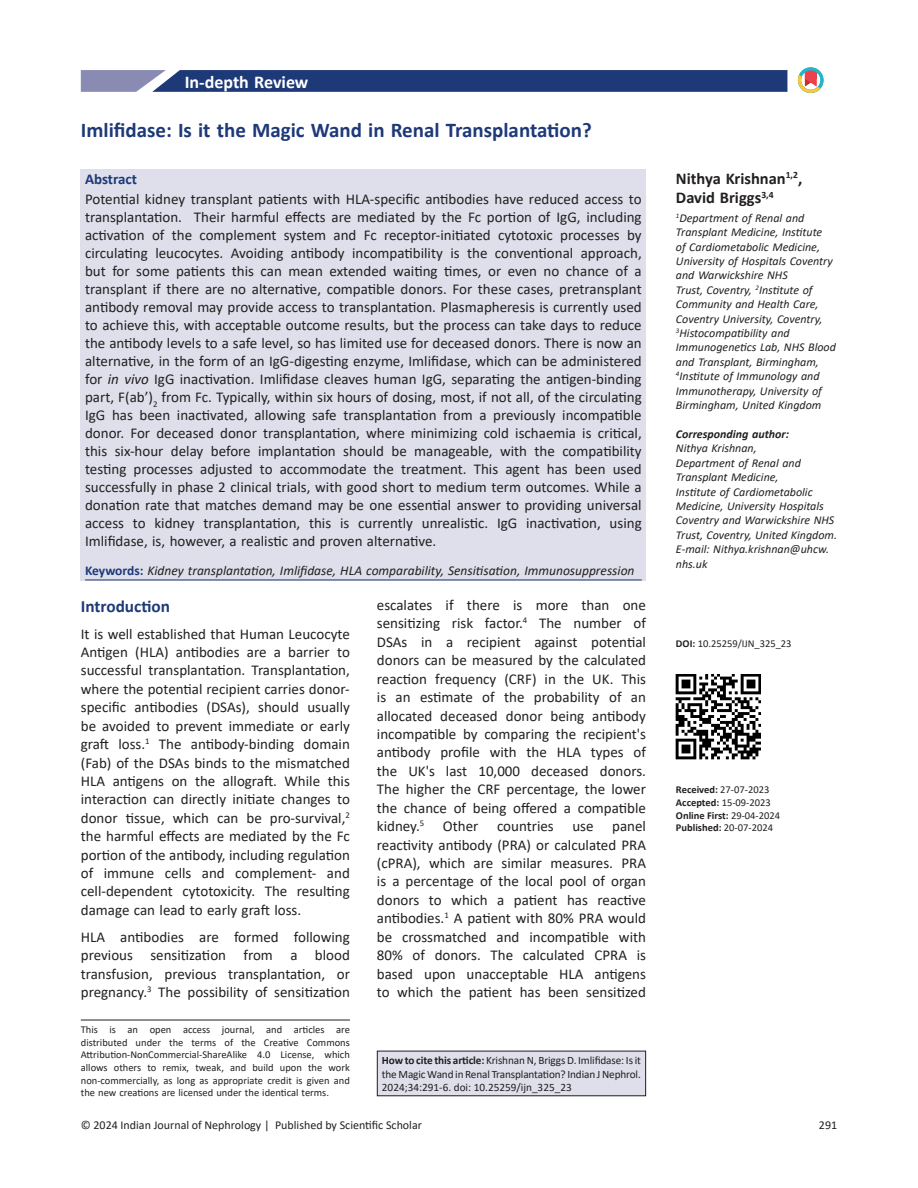
<style>
.page{position:relative;width:918px;height:1188px;background:#fff}
.page>*{position:absolute;margin:0;border:0;box-sizing:border-box;transform-origin:0 0}
.title-text{font:700 21px "Calibri";color:#1e3978}
.suptit{font:700 18px "Calibri";color:#fff}
.heading1{font:700 17.25px "Calibri";color:#1e3978}
.aut-grp{font:700 16.5px/19.5px "Calibri";color:#231f20}
.ABS{font:15px/18px "Calibri";color:#231f20;text-align:justify}
.para{font:15px/18.5px "Calibri";color:#231f20;text-align:justify}
.para_firstDropCaps{font:15px/18.5px "Calibri";color:#231f20;text-align:justify}
.ABSH{font:700 15px "Calibri";color:#1e3978}
.KWD{font:italic 13.5px "Calibri";color:#231f20}
.aut-aff_first_last{font:italic 12px/14.4px "Calibri";color:#231f20}
.cores-author{font:italic 12px/14.4px "Calibri";color:#231f20}
.t1{font:12px "Calibri";color:#231f20}
.citation_para{font:11.25px/13.5px "Calibri";letter-spacing:-.01em;color:#231f20;text-align:justify}
.doi_para{font:10.5px/12.6px "Calibri";color:#231f20;text-align:justify}
.epub_date{font:700 10.5px "Calibri";color:#231f20}
.published_date{font:700 10.5px "Calibri";color:#231f20}
.received_date{font:10.5px "Calibri";color:#231f20}
.accepted_date{font:10.5px "Calibri";color:#231f20}
.s1{font-style:italic}
.s2{font-weight:700;font-style:normal;color:#1e3978}
.s3{font-weight:700}
.s4{font-weight:400}
</style>
<div class="page">
<svg style="left:81px;top:70px;width:706px;height:22px;background:#2f4781"></svg>
<hr style="left:81px;top:1020px;width:269px;height:1px;background:#231f20">
<div style="left:377px;top:1051px;width:269px;height:45px;background:#dedfea"></div>
<div style="left:377px;top:1051px;width:269px;height:45px;border:1px solid #231f20"></div>
<svg style="left:798px;top:67px;width:25px;height:26px"></svg>
<img style="left:676px;top:674px;width:85px;height:85px">
<div style="left:81px;top:169px;width:565px;height:411px;background:#dedfea"></div>
<hr style="left:85px;top:580px;width:557px;height:1px;background:#1e3978">
<p class="suptit" style="left:185px;top:69px;width:125px">In-depth Review</p>
<p class="title-text" style="left:81px;top:116px;width:513px">Imlifidase: Is it the Magic Wand in Renal Transplantation?</p>
<p class="ABSH" style="left:85px;top:169px;width:53px">Abstract</p>
<p class="ABS" style="left:85px;top:190px;width:558px">Potential kidney transplant patients with HLA-specific antibodies have reduced access to transplantation. Their harmful effects are mediated by the Fc portion of IgG, including activation of the complement system and Fc receptor-initiated cytotoxic processes by circulating leucocytes. Avoiding antibody incompatibility is the conventional approach, but for some patients this can mean extended waiting times, or even no chance of a transplant if there are no alternative, compatible donors. For these cases, pretransplant antibody removal may provide access to transplantation. Plasmapheresis is currently used to achieve this, with acceptable outcome results, but the process can take days to reduce the antibody levels to a safe level, so has limited use for deceased donors. There is now an alternative, in the form of an IgG-digesting enzyme, Imlifidase, which can be administered for <span class="s1">in vivo</span> IgG inactivation. Imlifidase cleaves human IgG, separating the antigen-binding part, F(ab’)<sub>2</sub> from Fc. Typically, within six hours of dosing, most, if not all, of the circulating IgG has been inactivated, allowing safe transplantation from a previously incompatible donor. For deceased donor transplantation, where minimizing cold ischaemia is critical, this six-hour delay before implantation should be manageable, with the compatibility testing processes adjusted to accommodate the treatment. This agent has been used successfully in phase 2 clinical trials, with good short to medium term outcomes. While a donation rate that matches demand may be one essential answer to providing universal access to kidney transplantation, this is currently unrealistic. IgG inactivation, using Imlifidase, is, however, a realistic and proven alternative.</p>
<p class="KWD" style="left:85px;top:561px;width:551px"><span class="s2">Keywords:</span> Kidney transplantation, Imlifidase, HLA comparability, Sensitisation, Immunosuppression</p>
<p class="heading1" style="left:81px;top:594px;width:91px">Introduction</p>
<p class="para_firstDropCaps" style="left:81px;top:624px;width:271px">It is well established that Human Leucocyte Antigen (HLA) antibodies are a barrier to successful transplantation. Transplantation, where the potential recipient carries donor&shy;specific antibodies (DSAs), should usually be avoided to prevent immediate or early graft loss.<sup>1</sup> The antibody-binding domain (Fab) of the DSAs binds to the mismatched HLA antigens on the allograft. While this interaction can directly initiate changes to donor tissue, which can be pro-survival,<sup>2 </sup>the harmful effects are mediated by the Fc portion of the antibody, including regulation of immune cells and complement- and cell-dependent cytotoxicity. The resulting damage can lead to early graft loss.</p>
<p class="para" style="left:81px;top:927px;width:271px">HLA antibodies are formed following previous sensitization from a blood transfusion, previous transplantation, or pregnancy.<sup>3</sup> The possibility of sensitization</p>
<p class="doi_para" style="left:81px;top:1023px;width:271px">This is an open access journal, and articles are distributed under the terms of the Creative Commons Attribution‑NonCommercial‑ShareAlike 4.0 License, which allows others to remix, tweak, and build upon the work non‑commercially, as long as appropriate credit is given and the new creations are licensed under the identical terms.</p>
<p class="para" style="left:377px;top:595px;width:271px">escalates if there is more than one sensitizing risk factor.<sup>4</sup> The number of DSAs in a recipient against potential donors can be measured by the calculated reaction frequency (CRF) in the UK. This is an estimate of the probability of an allocated deceased donor being antibody incompatible by comparing the recipient's antibody profile with the HLA types of the UK's last 10,000 deceased donors.<br>The higher the CRF percentage, the lower the chance of being offered a compatible kidney.<sup>5</sup> Other countries use panel reactivity antibody (PRA) or calculated PRA (cPRA), which are similar measures. PRA is a percentage of the local pool of organ donors to which a patient has reactive antibodies.<sup>1</sup> A patient with 80% PRA would be crossmatched and incompatible with 80% of donors. The calculated CPRA is based upon unacceptable HLA antigens to which the patient has been sensitized</p>
<p class="citation_para" style="left:382px;top:1053px;width:261px"><span class="s3">How to cite this article:</span> Krishnan N, Briggs D. Imlifidase: Is it the Magic Wand in Renal Transplantation? Indian J Nephrol.<br>2024;34:291-6. doi: 10.25259/ijn_325_23</p>
<p class="aut-grp" style="left:676px;top:168px;width:128px">Nithya Krishnan<sup>1,2</sup>,<br>David Briggs<sup>3,4</sup></p>
<p class="aut-aff_first_last" style="left:676px;top:210px;width:161px"><sup>1</sup>Department of Renal and<br>Transplant Medicine, Institute<br>of Cardiometabolic Medicine,<br>University of Hospitals Coventry and Warwickshire NHS<br>Trust, Coventry, <sup>2</sup>Institute of<br>Community and Health Care,<br>Coventry University, Coventry,<br><sup>3</sup>Histocompatibility and<br>Immunogenetics Lab, NHS Blood and Transplant, Birmingham,<br><sup>4</sup>Institute of Immunology and<br>Immunotherapy, University of<br>Birmingham, United Kingdom</p>
<p class="cores-author" style="left:676px;top:426px;width:163px"><span class="s3">Corresponding author:<br></span>Nithya Krishnan,<br>Department of Renal and<br>Transplant Medicine,<br>Institute of Cardiometabolic<br>Medicine, University Hospitals<br>Coventry and Warwickshire NHS<br>Trust, Coventry, United Kingdom.<br>E-mail: Nithya.krishnan@uhcw. nhs.uk</p>
<p class="doi_para" style="left:676px;top:637px;width:117px"><span class="s3">DOI:</span> 10.25259/IJN_325_23</p>
<p class="received_date" style="left:676px;top:783px;width:95px"><span class="s3">Received:</span> 27-07-2023</p>
<p class="accepted_date" style="left:676px;top:795px;width:96px"><span class="s3">Accepted:</span> 15-09-2023</p>
<p class="epub_date" style="left:676px;top:808px;width:106px">Online First: <span class="s4">29-04-2024</span></p>
<p class="published_date" style="left:676px;top:820px;width:99px">Published: <span class="s4">20-07-2024</span></p>
<p class="t1" style="left:81px;top:1116px;width:343px">© 2024 Indian Journal of Nephrology | Published by Scientific Scholar</p>
<p class="t1" style="left:819px;top:1116px;width:20px">291</p>
</div>
